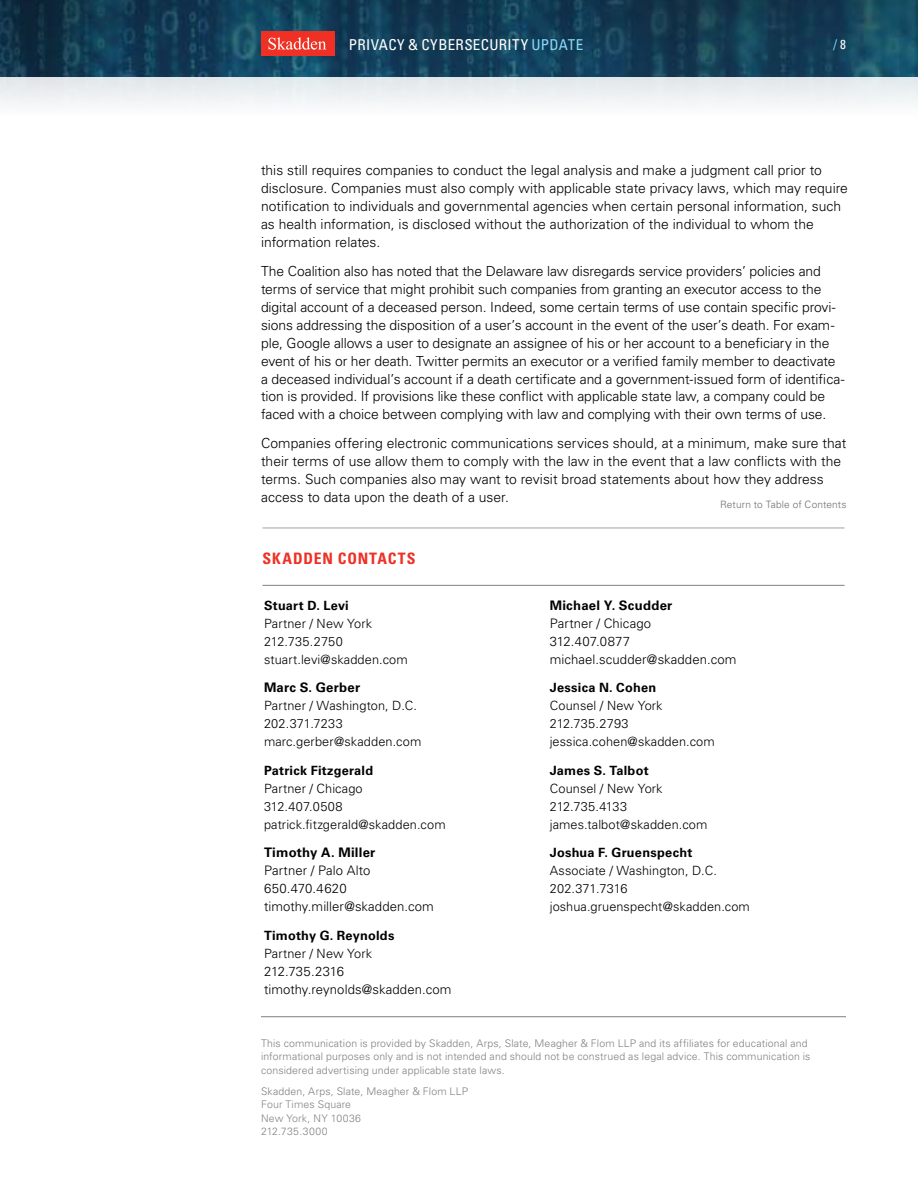
<style>
.page{position:relative;width:918px;height:1188px;background:#fff}
.page>*{position:absolute;margin:0;border:0;box-sizing:border-box;transform-origin:0 0}
.t1{font:700 condensed 15.75px "Univers LT Std";letter-spacing:.06em;color:#ee3124}
.t2{font:condensed 15px "Univers LT Std";letter-spacing:.025em;color:#fff}
.t3{font:300 13.8px/18px "Univers LT Std";color:#000}
.t4{font:condensed 13.5px "Univers LT Std";color:#8bd7f8}
.t5{font:300 13.2px/18px "Univers LT Std";letter-spacing:.005em;color:#000}
.t6{font:700 13.2px "Univers LT Std";letter-spacing:.02em;color:#000}
.t7{font:300 12.75px/18px "Univers LT Std";letter-spacing:.01em;color:#000}
.t8{font:700 12.75px "Univers LT Std";letter-spacing:.015em;color:#000}
.t9{font:300 10.5px/13.5px "Univers LT Std";letter-spacing:.015em;color:#807f83}
.t10{font:300 10.5px/13.5px "Univers LT Std";letter-spacing:.015em;color:#838286}
.t11{font:300 10.2px "Univers LT Std";letter-spacing:.015em;color:#6f6e71}
.s1{color:#8bd7f8}
.s2{font-size:13.2px;color:#fff}
</style>
<div class="page">
<img style="left:0;top:0;width:918px;height:104px">
<div style="left:261px;top:31px;width:73px;height:25px;background:#ee3124"></div>
<svg style="left:268px;top:37px;width:58px;height:13px"></svg>
<hr style="left:262px;top:528px;width:582px;height:1px;background:#a1a1a4">
<hr style="left:262px;top:585px;width:582px;height:1px;background:#807f83">
<hr style="left:261px;top:1016px;width:585px;height:1px;background:#807f83">
<p class="t2" style="left:349px;top:35px;width:236px">PRIVACY &amp; CYBERSECURITY <span class="s1">UPDATE</span></p>
<p class="t4" style="left:833px;top:36px;width:14px">/<span class="s2">8</span></p>
<p class="t3" style="left:261px;top:161px;width:588px">this still requires companies to conduct the legal analysis and make a judgment call prior to disclosure. Companies must also comply with applicable state privacy laws, which may require notification to individuals and governmental agencies when certain personal information, such as health information, is disclosed without the authorization of the individual to whom the information relates.</p>
<p class="t3" style="left:261px;top:262px;width:585px">The Coalition also has noted that the Delaware law disregards service providers’ policies and terms of service that might prohibit such companies from granting an executor access to the digital account of a deceased person. Indeed, some certain terms of use contain specific provi&shy;sions addressing the disposition of a user’s account in the event of the user’s death. For exam&shy;ple, Google allows a user to designate an assignee of his or her account to a beneficiary in the event of his or her death. Twitter permits an executor or a verified family member to deactivate a deceased individual’s account if a death certificate and a government-issued form of identifica&shy;tion is provided. If provisions like these conflict with applicable state law, a company could be faced with a choice between complying with law and complying with their own terms of use.</p>
<p class="t3" style="left:261px;top:434px;width:587px">Companies offering electronic communications services should, at a minimum, make sure that their terms of use allow them to comply with the law in the event that a law conflicts with the terms. Such companies also may want to revisit broad statements about how they address access to data upon the death of a user.</p>
<p class="t11" style="left:720px;top:498px;width:128px">Return to Table of Contents</p>
<p class="t1" style="left:262px;top:549px;width:117px">SKADDEN CONTACT</p>
<p class="t1" style="left:407px;top:549px;width:10px">S</p>
<p class="t8" style="left:264px;top:598px;width:86px">Stuart D. Levi</p>
<p class="t7" style="left:264px;top:614px;width:145px">Partner / New York<br>212.735.2750 stuart.levi@skadden.com</p>
<p class="t6" style="left:264px;top:680px;width:98px">Marc S. Gerber</p>
<p class="t7" style="left:264px;top:697px;width:159px">Partner / Washington, D.C.<br>202.371.7233 marc.gerber@skadden.com</p>
<p class="t8" style="left:264px;top:763px;width:111px">Patrick Fitzgerald</p>
<p class="t7" style="left:264px;top:779px;width:183px">Partner / Chicago<br>312.407.0508 patrick.fitzgerald@skadden.com</p>
<p class="t6" style="left:264px;top:845px;width:113px">Timothy A. Miller</p>
<p class="t5" style="left:264px;top:861px;width:171px">Partner / Palo Alto<br>650.470.4620 timothy.miller@skadden.com</p>
<p class="t8" style="left:264px;top:928px;width:132px">Timothy G. Reynolds</p>
<p class="t7" style="left:264px;top:944px;width:110px">Partner / New York</p>
<p class="t5" style="left:264px;top:962px;width:189px">212.735.2316 timothy.reynolds@skadden.com</p>
<p class="t6" style="left:550px;top:597px;width:124px">Michael Y. Scudder</p>
<p class="t5" style="left:550px;top:614px;width:188px">Partner / Chicago<br>312.407.0877 michael.scudder@skadden.com</p>
<p class="t8" style="left:550px;top:680px;width:108px">Jessica N. Cohen</p>
<p class="t7" style="left:550px;top:697px;width:167px">Counsel / New York<br>212.735.2793 jessica.cohen@skadden.com</p>
<p class="t8" style="left:550px;top:763px;width:100px">James S. Talbot</p>
<p class="t7" style="left:550px;top:779px;width:159px">Counsel / New York<br>212.735.4133 james.talbot@skadden.com</p>
<p class="t8" style="left:550px;top:845px;width:144px">Joshua F. Gruenspecht</p>
<p class="t7" style="left:550px;top:862px;width:202px">Associate / Washington, D.C.<br>202.371.7316 joshua.gruenspecht@skadden.com</p>
<p class="t9" style="left:261px;top:1036px;width:551px">This communication is provided by Skadden, Arps, Slate, Meagher &amp; Flom LLP and its affiliates for educational and informational purposes only and is not intended and should not be construed as legal advice. This communication is considered advertising under applicable state laws.</p>
<p class="t9" style="left:261px;top:1084px;width:209px">Skadden, Arps, Slate, Meagher &amp; Flom LLP</p>
<p class="t10" style="left:261px;top:1098px;width:102px">Four Times Square<br>New York, NY 10036<br>212.735.3000</p>
</div>
